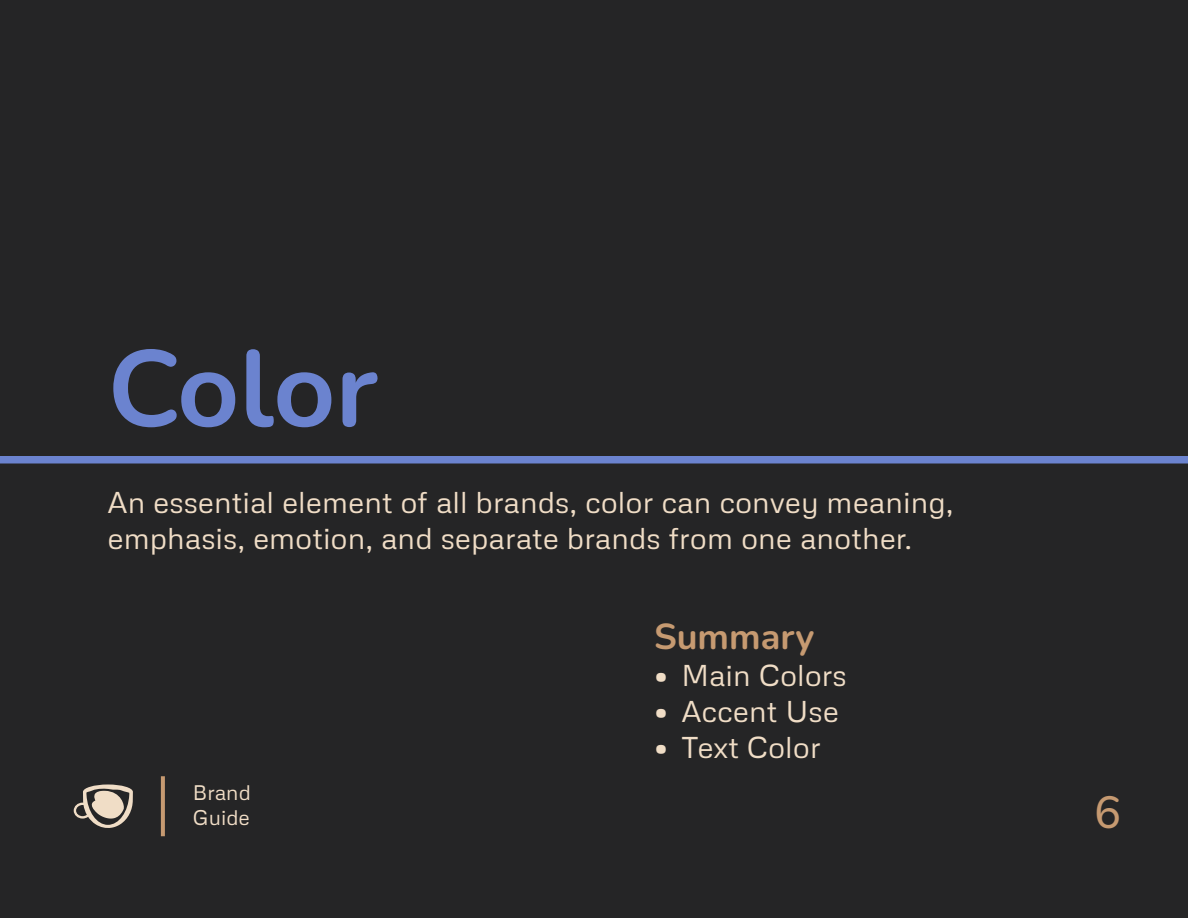
<style>
.page{position:relative;width:1188px;height:918px;background:#252526}
.page>*{position:absolute;margin:0;border:0;box-sizing:border-box;transform-origin:0 0}
.t1{font:200 108px "Nunito";color:#6b83cf}
.t2{font:200 45px "Nunito";color:#c69a71}
.t3{font:200 36px "Nunito";color:#c69a71}
.t4{font:30px/36px "Metrophobic";color:#f0ddc6}
.t5{font:21px/25.2px "Metrophobic";color:#f0ddc6}
</style>
<div class="page">
<svg style="left:74px;top:784px;width:59px;height:44px"></svg>
<svg style="left:161px;top:776px;width:4px;height:60px"></svg>
<div style="left:0;top:456px;width:1188px;height:8px;background:#6b83cf"></div>
<h1 class="t1" style="left:108px;top:314px;width:272px">Color</h1>
<p class="t4" style="left:108px;top:483px;width:848px">An essential element of all brands, color can convey meaning, emphasis, emotion, and separate brands from one another.</p>
<p class="t3" style="left:654px;top:611px;width:162px">Summary</p>
<p class="t4" style="left:654px;top:656px;width:194px">• Main Colors</p>
<p class="t4" style="left:654px;top:692px;width:186px">• Accent Use</p>
<p class="t4" style="left:654px;top:728px;width:168px">• Text Color</p>
<p class="t5" style="left:193px;top:778px;width:60px">Brand<br>Guide</p>
<h2 class="t2" style="left:1094px;top:781px;width:28px">6</h2>
</div>
